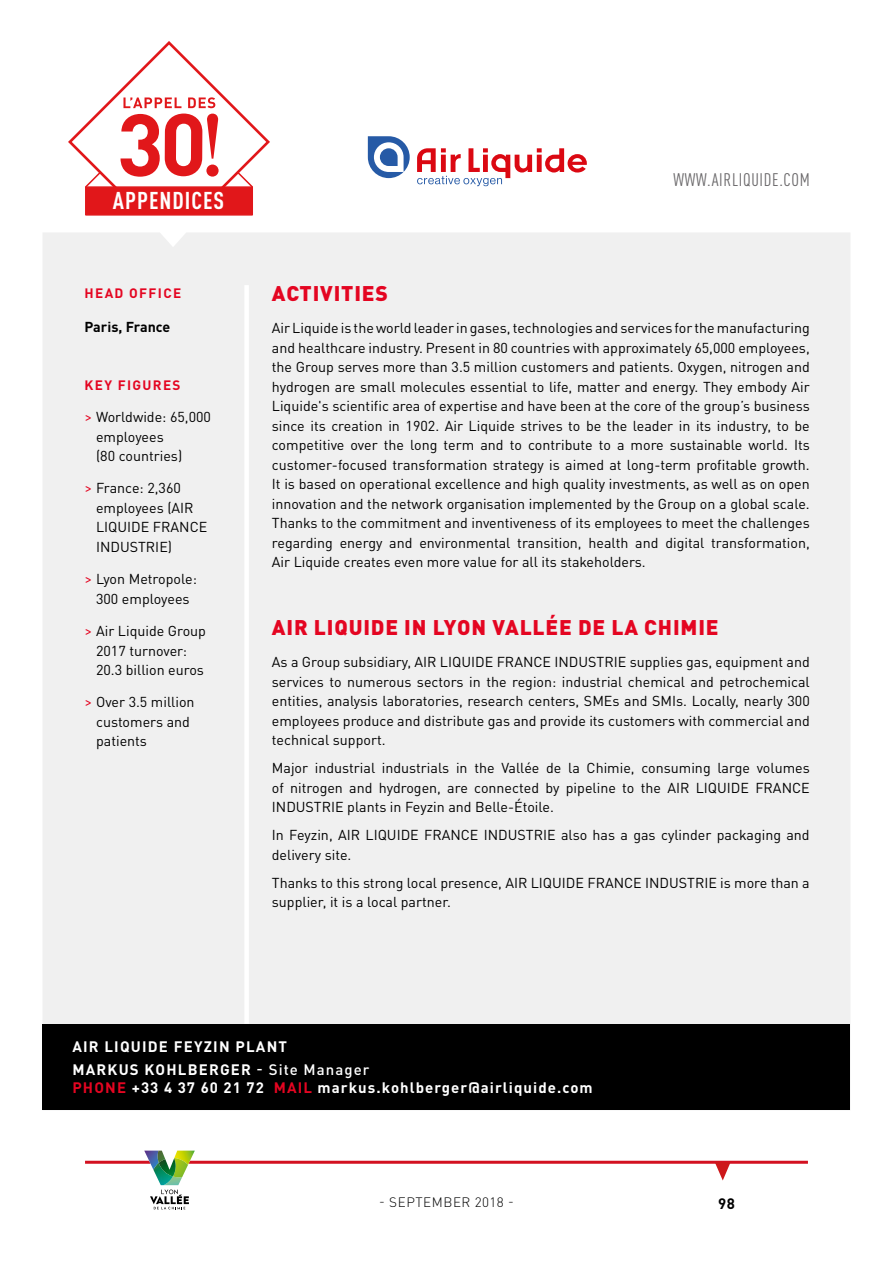
<style>
.page{position:relative;width:893px;height:1263px;background:#fff}
.page>*{position:absolute;margin:0;border:0;box-sizing:border-box;transform-origin:0 0}
.t1{font:700 condensed 24px "DIN Pro";letter-spacing:.04em;color:#fff}
.t2{font:900 21px "DIN Pro";letter-spacing:.04em;color:#e40521}
.t3{font:condensed 18px "DIN Pro";letter-spacing:.04em;color:#6a686a}
.t4{font:700 15px/22.2px "DIN Pro";letter-spacing:.075em;color:#fff}
.t5{font:700 15px "DIN Pro";color:#000}
.t6{font:14.25px/19.5px "DIN Pro";color:#000}
.t7{font:700 14.25px "DIN Pro";color:#000}
.t8{font:700 13.5px "DIN Pro";letter-spacing:.1em;color:#e40521}
.t9{font:300 13.5px "DIN Pro";letter-spacing:.04em;color:#000}
.s1{font-size:15px;color:#e40521}
.s2{font-weight:500}
.s3{color:#e40521}
</style>
<div class="page">
<hr style="left:85px;top:1161px;width:723px;height:3px;background:#d31120">
<svg style="left:134px;top:1150px;width:69px;height:59px"></svg>
<svg style="left:715px;top:1163px;width:15px;height:17px"></svg>
<div style="left:43px;top:233px;width:807px;height:877px;background:#f0f0f0"></div>
<svg style="left:85px;top:214px;width:168px;height:2px"></svg>
<svg style="left:68px;top:41px;width:202px;height:173px"></svg>
<div style="left:244px;top:285px;width:5px;height:739px;background:#fff"></div>
<svg style="left:368px;top:136px;width:42px;height:42px"></svg>
<svg style="left:417px;top:148px;width:170px;height:38px"></svg>
<div style="left:43px;top:1024px;width:807px;height:85px;background:#000"></div>
<h1 class="t1" style="left:113px;top:186px;width:113px">APPENDICES</h1>
<p class="t8" style="left:85px;top:284px;width:98px">HEAD OFFICE</p>
<p class="t7" style="left:85px;top:318px;width:87px">Paris, France</p>
<p class="t8" style="left:85px;top:376px;width:98px">KEY FIGURES</p>
<p class="t6" style="left:96px;top:406px;width:116px;text-indent:-12px"><span class="s1">&gt;</span> Worldwide: 65,000 employees<br>(80 countries)</p>
<p class="t6" style="left:96px;top:477px;width:113px;text-indent:-12px"><span class="s1">&gt;</span> France: 2,360 employees (AIR<br>LIQUIDE FRANCE<br>INDUSTRIE)</p>
<p class="t6" style="left:85px;top:568px;width:114px;text-align:center"><span class="s1">&gt;</span> Lyon Metropole:<br>300 employees</p>
<p class="t6" style="left:96px;top:620px;width:111px;text-indent:-12px"><span class="s1">&gt;</span> Air Liquide Group<br>2017 turnover:<br>20.3 billion euros</p>
<p class="t6" style="left:96px;top:691px;width:100px;text-indent:-12px"><span class="s1">&gt;</span> Over 3.5 million customers and patients</p>
<p class="t3" style="left:674px;top:167px;width:138px">WWW.AIRLIQUIDE.COM</p>
<h2 class="t2" style="left:272px;top:279px;width:117px">ACTIVITIES</h2>
<p class="t6" style="left:272px;top:317px;width:539px;text-align:justify">Air Liquide is the world leader in gases, technologies and services for the manufacturing and healthcare industry. Present in 80 countries with approximately 65,000 employees, the Group serves more than 3.5 million customers and patients. Oxygen, nitrogen and hydrogen are small molecules essential to life, matter and energy. They embody Air Liquide's scientific area of expertise and have been at the core of the group’s business since its creation in 1902. Air Liquide strives to be the leader in its industry, to be competitive over the long term and to contribute to a more sustainable world. Its customer-focused transformation strategy is aimed at long-term profitable growth.<br>It is based on operational excellence and high quality investments, as well as on open innovation and the network organisation implemented by the Group on a global scale.<br>Thanks to the commitment and inventiveness of its employees to meet the challenges regarding energy and environmental transition, health and digital transformation, Air Liquide creates even more value for all its stakeholders.</p>
<h2 class="t2" style="left:272px;top:613px;width:448px">AIR LIQUIDE IN LYON VALLÉE DE LA CHIMIE</h2>
<p class="t6" style="left:272px;top:651px;width:539px;text-align:justify">As a Group subsidiary, AIR LIQUIDE FRANCE INDUSTRIE supplies gas, equipment and services to numerous sectors in the region: industrial chemical and petrochemical entities, analysis laboratories, research centers, SMEs and SMIs. Locally, nearly 300 employees produce and distribute gas and provide its customers with commercial and technical support.</p>
<p class="t6" style="left:272px;top:757px;width:539px;text-align:justify">Major industrial industrials in the Vallée de la Chimie, consuming large volumes of nitrogen and hydrogen, are connected by pipeline to the AIR LIQUIDE FRANCE INDUSTRIE plants in Feyzin and Belle-Étoile.</p>
<p class="t6" style="left:272px;top:824px;width:539px">In Feyzin, AIR LIQUIDE FRANCE INDUSTRIE also has a gas cylinder packaging and delivery site.</p>
<p class="t6" style="left:272px;top:872px;width:539px">Thanks to this strong local presence, AIR LIQUIDE FRANCE INDUSTRIE is more than a supplier, it is a local partner.</p>
<p class="t4" style="left:72px;top:1035px;width:299px">AIR LIQUIDE FEYZIN PLANT<br>MARKUS KOHLBERGER <span class="s2">- Site Manager</span></p>
<p class="t4" style="left:72px;top:1075px;width:522px"><span class="s3">PHONE</span> +33 4 37 60 21 72 <span class="s3">MAIL</span> markus.kohlberger@airliquide.com</p>
<p class="t9" style="left:379px;top:1193px;width:136px">- SEPTEMBER 2018 -</p>
<p class="t5" style="left:718px;top:1193px;width:18px">98</p>
</div>
